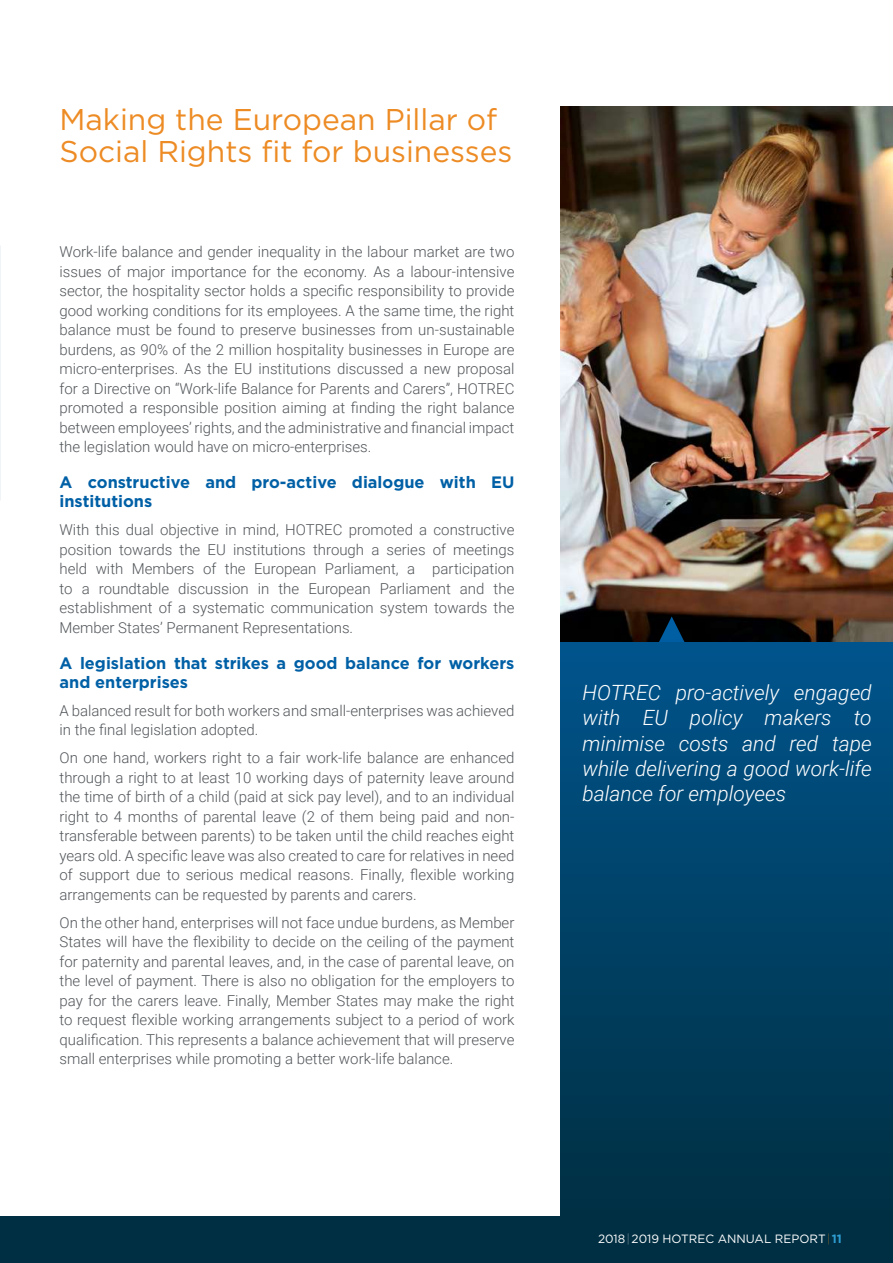
<style>
.page{position:relative;width:893px;height:1263px;background:#fff}
.page>*{position:absolute;margin:0;border:0;box-sizing:border-box;transform-origin:0 0}
.t1{font:30px/31.5px "Gotham";color:#ed8b24}
.t2{font:italic 300 21px/25.2px "Roboto";color:#fff;text-align:justify}
.t3{font:700 16.5px/18.9px "Gotham";color:#0060a6}
.t4{font:300 15px/19.5px "Roboto";color:#52565a;text-align:justify}
.t5{font:12px "Gotham";color:#fff}
.s1{font-weight:100}
.s2{font-weight:100;color:#ed8b24}
.s3{font-weight:700;color:#2f9fd3}
</style>
<div class="page">
<div style="left:0;top:1216px;width:893px;height:47px;background:#002f43"></div>
<img style="left:0;top:246px;width:1px;height:255px">
<svg style="left:560px;top:642px;width:333px;height:574px;background:#004166"></svg>
<img style="left:560px;top:106px;width:333px;height:536px">
<svg style="left:659px;top:616px;width:25px;height:26px"></svg>
<h1 class="t1" style="left:60px;top:103px;width:454px">Making the European Pillar of<br>Social Rights fit for businesses</h1>
<p class="t4" style="left:59px;top:241px;width:456px">Work-life balance and gender inequality in the labour market are two issues of major importance for the economy. As a labour-intensive sector, the hospitality sector holds a specific responsibility to provide good working conditions for its employees. A the same time, the right balance must be found to preserve businesses from un-sustainable burdens, as 90% of the 2 million hospitality businesses in Europe are micro-enterprises. As the EU institutions discussed a new proposal for a Directive on “Work-life Balance for Parents and Carers”, HOTREC promoted a responsible position aiming at finding the right balance between employees’ rights, and the administrative and financial impact the legislation would have on micro-enterprises.</p>
<p class="t3" style="left:60px;top:473px;width:456px">A constructive and pro-active dialogue with EU institutions</p>
<p class="t4" style="left:60px;top:519px;width:456px">With this dual objective in mind, HOTREC promoted a constructive position towards the EU institutions through a series of meetings held with Members of the European Parliament, a participation to a roundtable discussion in the European Parliament and the establishment of a systematic communication system towards the Member States’ Permanent Representations.</p>
<p class="t3" style="left:60px;top:653px;width:456px">A legislation that strikes a good balance for workers and enterprises</p>
<p class="t4" style="left:60px;top:700px;width:456px">A balanced result for both workers and small-enterprises was achieved in the final legislation adopted.</p>
<p class="t4" style="left:60px;top:747px;width:456px">On one hand, workers right to a fair work-life balance are enhanced through a right to at least 10 working days of paternity leave around the time of birth of a child (paid at sick pay level), and to an individual right to 4 months of parental leave (2 of them being paid and non&shy;transferable between parents) to be taken until the child reaches eight years old. A specific leave was also created to care for relatives in need of support due to serious medical reasons. Finally, flexible working arrangements can be requested by parents and carers.</p>
<p class="t4" style="left:60px;top:912px;width:456px">On the other hand, enterprises will not face undue burdens, as Member States will have the flexibility to decide on the ceiling of the payment for paternity and parental leaves, and, in the case of parental leave, on the level of payment. There is also no obligation for the employers to pay for the carers leave. Finally, Member States may make the right to request flexible working arrangements subject to a period of work qualification. This represents a balance achievement that will preserve small enterprises while promoting a better work-life balance.</p>
<h2 class="t2" style="left:583px;top:679px;width:291px">HOTREC pro-actively engaged with EU policy makers to minimise costs and red tape while delivering a good work-life balance for employees</h2>
<p class="t5" style="left:598px;top:1231px;width:245px">2018 <span class="s1">|</span> 2019 HOTREC ANNUAL REPORT<span class="s2">|</span> <span class="s3">11</span></p>
</div>
